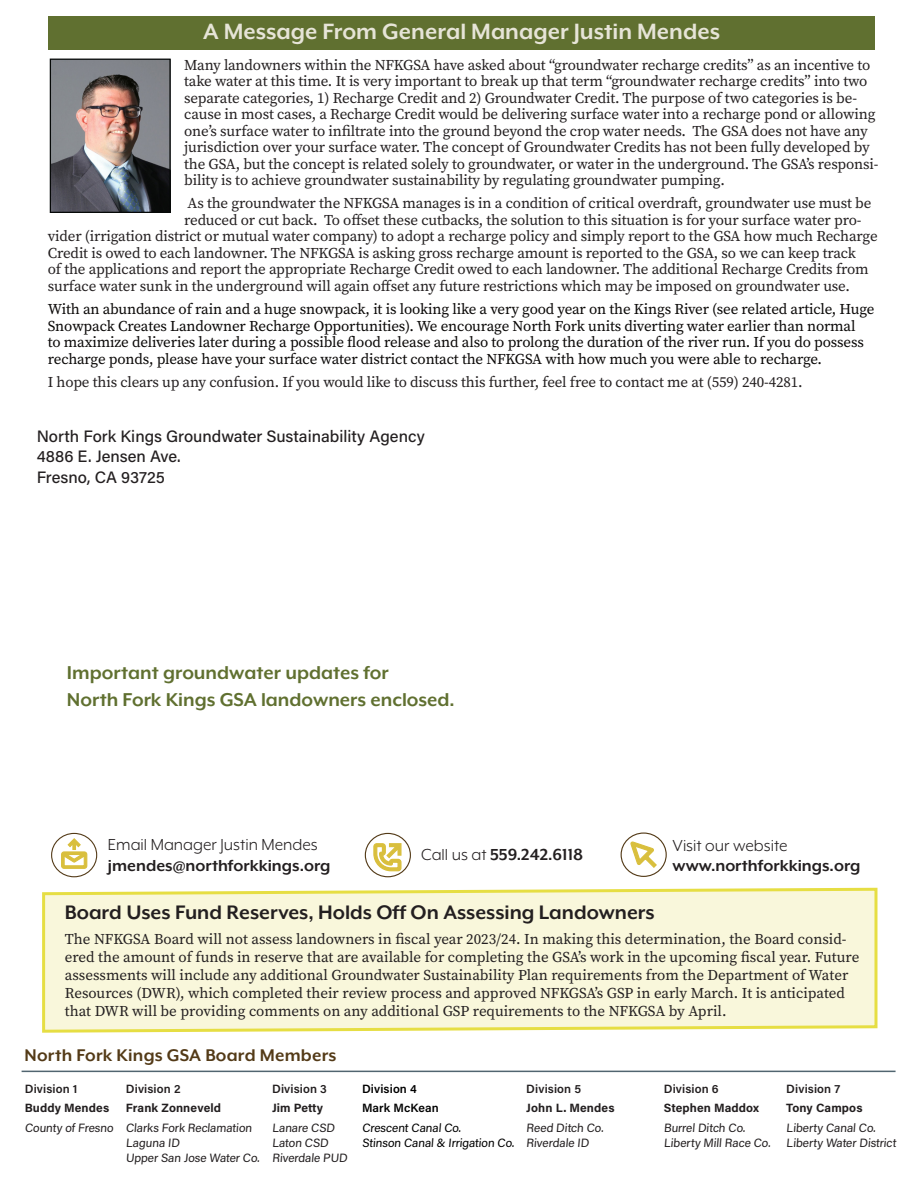
<style>
.page{position:relative;width:918px;height:1188px;background:#fff}
.page>*{position:absolute;margin:0;border:0;box-sizing:border-box;transform-origin:0 0}
.t1{font:700 25.5px "Mr Eaves XL Mod OT";color:#e6e4d7}
.t2{font:700 22.5px "Mr Eaves XL Mod OT";color:#231f20}
.Body_Text_-_Left{font:700 21.45px "Mr Eaves XL Mod OT";color:#607030}
.Body_Text_-_Left-2{font:700 19.5px "Mr Eaves XL Mod OT";letter-spacing:.01em;color:#533a17}
.Body_Text_-_Left-3{font:700 18.3px/19.5px "Mr Eaves XL Mod OT";color:#231f20}
.Body_Text_-_Left-4{font:500 16.5px "Acumin Pro";color:#231f20}
.t3{font:15px/16.5px "Source Serif Pro";letter-spacing:-.01em;color:#231f20}
.t4{font:15px/16.5px "Source Serif Pro";letter-spacing:-.01em;color:#090706}
.Body_Text_-_Left-5{font:12px "Acumin Pro";color:#231f20}
.Body_Text_-_Left-6{font:700 12px "Acumin Pro";letter-spacing:.01em;color:#231f20}
.Body_Text_-_Left-7{font:600 12px "Acumin Pro";letter-spacing:.01em;color:#231f20}
.Body_Text_-_Left-8{font:12px "Acumin Pro";color:#000}
.Body_Text_-_Left-9{font:600 12px "Acumin Pro";letter-spacing:.01em;color:#000}
.s1{font-weight:400}
</style>
<div class="page">
<div style="left:48px;top:16px;width:827px;height:34px;background:#607030"></div>
<div style="left:365px;top:833px;width:46px;height:44px;border:1px solid #533a17;border-radius:50%"></div>
<div style="left:621px;top:833px;width:46px;height:44px;border:1px solid #533a17;border-radius:50%"></div>
<svg style="left:630px;top:841px;width:27px;height:27px"></svg>
<div style="left:51px;top:833px;width:46px;height:44px;border:1px solid #533a17;border-radius:50%"></div>
<svg style="left:60px;top:837px;width:28px;height:32px"></svg>
<svg style="left:373px;top:843px;width:29px;height:29px"></svg>
<img style="left:52px;top:61px;width:117px;height:150px">
<div style="left:50px;top:59px;width:121px;height:154px;border:1px solid #060908"></div>
<svg style="left:42px;top:887px;width:836px;height:146px;background:#f8f6d4"></svg>
<hr style="left:22px;top:1071px;width:874px;height:1px;background:#516570">
<p class="t1" style="left:203px;top:19px;width:519px">A Message From General Manager Justin Mendes</p>
<p class="t3" style="left:184px;top:56px;width:696px">Many landowners within the NFKGSA have asked about “groundwater recharge credits” as an incentive to take water at this time. It is very important to break up that term “groundwater recharge credits” into two separate categories, 1) Recharge Credit and 2) Groundwater Credit. The purpose of two categories is be&shy;cause in most cases, a Recharge Credit would be delivering surface water into a recharge pond or allowing one’s surface water to infiltrate into the ground beyond the crop water needs. The GSA does not have any jurisdiction over your surface water. The concept of Groundwater Credits has not been fully developed by the GSA, but the concept is related solely to groundwater, or water in the underground. The GSA’s responsi&shy;bility is to achieve groundwater sustainability by regulating groundwater pumping.</p>
<p class="t3" style="left:188px;top:195px;width:685px">As the groundwater the NFKGSA manages is in a condition of critical overdraft, groundwater use must be</p>
<p class="t3" style="left:184px;top:212px;width:679px">reduced or cut back. To offset these cutbacks, the solution to this situation is for your surface water pro-</p>
<p class="t3" style="left:48px;top:228px;width:831px">vider (irrigation district or mutual water company) to adopt a recharge policy and simply report to the GSA how much Recharge</p>
<p class="t3" style="left:48px;top:245px;width:810px">Credit is owed to each landowner. The NFKGSA is asking gross recharge amount is reported to the GSA, so we can keep track</p>
<p class="t3" style="left:48px;top:261px;width:823px">of the applications and report the appropriate Recharge Credit owed to each landowner. The additional Recharge Credits from</p>
<p class="t3" style="left:48px;top:278px;width:804px">surface water sunk in the underground will again offset any future restrictions which may be imposed on groundwater use.</p>
<p class="t4" style="left:48px;top:301px;width:828px">With an abundance of rain and a huge snowpack, it is looking like a very good year on the Kings River (see related article, Huge Snowpack Creates Landowner Recharge Opportunities). We encourage North Fork units diverting water earlier than normal<br>to maximize deliveries later during a possible flood release and also to prolong the duration of the river run. If you do possess recharge ponds, please have your surface water district contact the NFKGSA with how much you were able to recharge.</p>
<p class="t3" style="left:48px;top:374px;width:756px">I hope this clears up any confusion. If you would like to discuss this further, feel free to contact me at (559) 240-4281.</p>
<p class="Body_Text_-_Left-4" style="left:37px;top:425px;width:390px">North Fork Kings Groundwater Sustainability Agency</p>
<p class="Body_Text_-_Left-4" style="left:37px;top:445px;width:145px">4886 E. Jensen Ave.</p>
<p class="Body_Text_-_Left-4" style="left:37px;top:466px;width:130px">Fresno, CA 93725</p>
<p class="Body_Text_-_Left" style="left:67px;top:662px;width:323px">Important groundwater updates for</p>
<p class="Body_Text_-_Left" style="left:67px;top:689px;width:389px">North Fork Kings GSA landowners enclosed.</p>
<p class="Body_Text_-_Left-3" style="left:108px;top:834px;width:224px;line-height:21px"><span class="s1">Email Manager Justin Mendes </span>jmendes@northforkkings.org</p>
<p class="Body_Text_-_Left-3" style="left:421px;top:845px;width:164px"><span class="s1">Call us at</span> 559.242.6118</p>
<p class="Body_Text_-_Left-3" style="left:673px;top:836px;width:189px"><span class="s1">Visit our website </span>www.northforkkings.org</p>
<p class="t2" style="left:65px;top:901px;width:591px">Board Uses Fund Reserves, Holds Off On Assessing Landowners</p>
<p class="t3" style="left:65px;top:930px;width:796px;line-height:18px">The NFKGSA Board will not assess landowners in fiscal year 2023/24. In making this determination, the Board consid&shy;ered the amount of funds in reserve that are available for completing the GSA’s work in the upcoming fiscal year. Future assessments will include any additional Groundwater Sustainability Plan requirements from the Department of Water Resources (DWR), which completed their review process and approved NFKGSA’s GSP in early March. It is anticipated that DWR will be providing comments on any additional GSP requirements to the NFKGSA by April.</p>
<p class="Body_Text_-_Left-2" style="left:25px;top:1045px;width:313px">North Fork Kings GSA Board Members</p>
<p class="Body_Text_-_Left-7" style="left:126px;top:1080px;width:56px">Division 2</p>
<p class="Body_Text_-_Left-6" style="left:126px;top:1100px;width:97px">Frank Zonneveld</p>
<p class="Body_Text_-_Left-5" style="left:126px;top:1119px;width:129px">Clarks Fork Reclamation</p>
<p class="Body_Text_-_Left-5" style="left:126px;top:1134px;width:57px">Laguna ID</p>
<p class="Body_Text_-_Left-5" style="left:126px;top:1149px;width:137px">Upper San Jose Water Co.</p>
<p class="Body_Text_-_Left-7" style="left:272px;top:1080px;width:56px">Division 3</p>
<p class="Body_Text_-_Left-6" style="left:272px;top:1100px;width:53px">Jim Petty</p>
<p class="Body_Text_-_Left-5" style="left:272px;top:1119px;width:66px">Lanare CSD</p>
<p class="Body_Text_-_Left-5" style="left:272px;top:1134px;width:59px">Laton CSD</p>
<p class="Body_Text_-_Left-5" style="left:272px;top:1149px;width:78px">Riverdale PUD</p>
<p class="Body_Text_-_Left-7" style="left:25px;top:1080px;width:54px">Division 1</p>
<p class="Body_Text_-_Left-6" style="left:25px;top:1100px;width:86px">Buddy Mendes</p>
<p class="Body_Text_-_Left-5" style="left:25px;top:1119px;width:91px">County of Fresno</p>
<p class="Body_Text_-_Left-9" style="left:362px;top:1080px;width:56px">Division 4</p>
<p class="Body_Text_-_Left-9" style="left:362px;top:1100px;width:78px">Mark McKean</p>
<p class="Body_Text_-_Left-8" style="left:362px;top:1119px;width:102px">Crescent Canal Co.</p>
<p class="Body_Text_-_Left-8" style="left:362px;top:1134px;width:155px">Stinson Canal &amp; Irrigation Co.</p>
<p class="Body_Text_-_Left-7" style="left:526px;top:1080px;width:56px">Division 5</p>
<p class="Body_Text_-_Left-6" style="left:526px;top:1100px;width:90px">John L. Mendes</p>
<p class="Body_Text_-_Left-5" style="left:526px;top:1119px;width:80px">Reed Ditch Co.</p>
<p class="Body_Text_-_Left-5" style="left:526px;top:1134px;width:66px">Riverdale ID</p>
<p class="Body_Text_-_Left-7" style="left:664px;top:1080px;width:56px">Division 6</p>
<p class="Body_Text_-_Left-6" style="left:664px;top:1100px;width:97px">Stephen Maddox</p>
<p class="Body_Text_-_Left-5" style="left:664px;top:1119px;width:84px">Burrel Ditch Co.</p>
<p class="Body_Text_-_Left-5" style="left:664px;top:1134px;width:110px">Liberty Mill Race Co.</p>
<p class="Body_Text_-_Left-7" style="left:786px;top:1080px;width:55px">Division 7</p>
<p class="Body_Text_-_Left-6" style="left:786px;top:1100px;width:78px">Tony Campos</p>
<p class="Body_Text_-_Left-5" style="left:786px;top:1119px;width:92px">Liberty Canal Co.</p>
<p class="Body_Text_-_Left-5" style="left:786px;top:1134px;width:113px">Liberty Water District</p>
</div>
